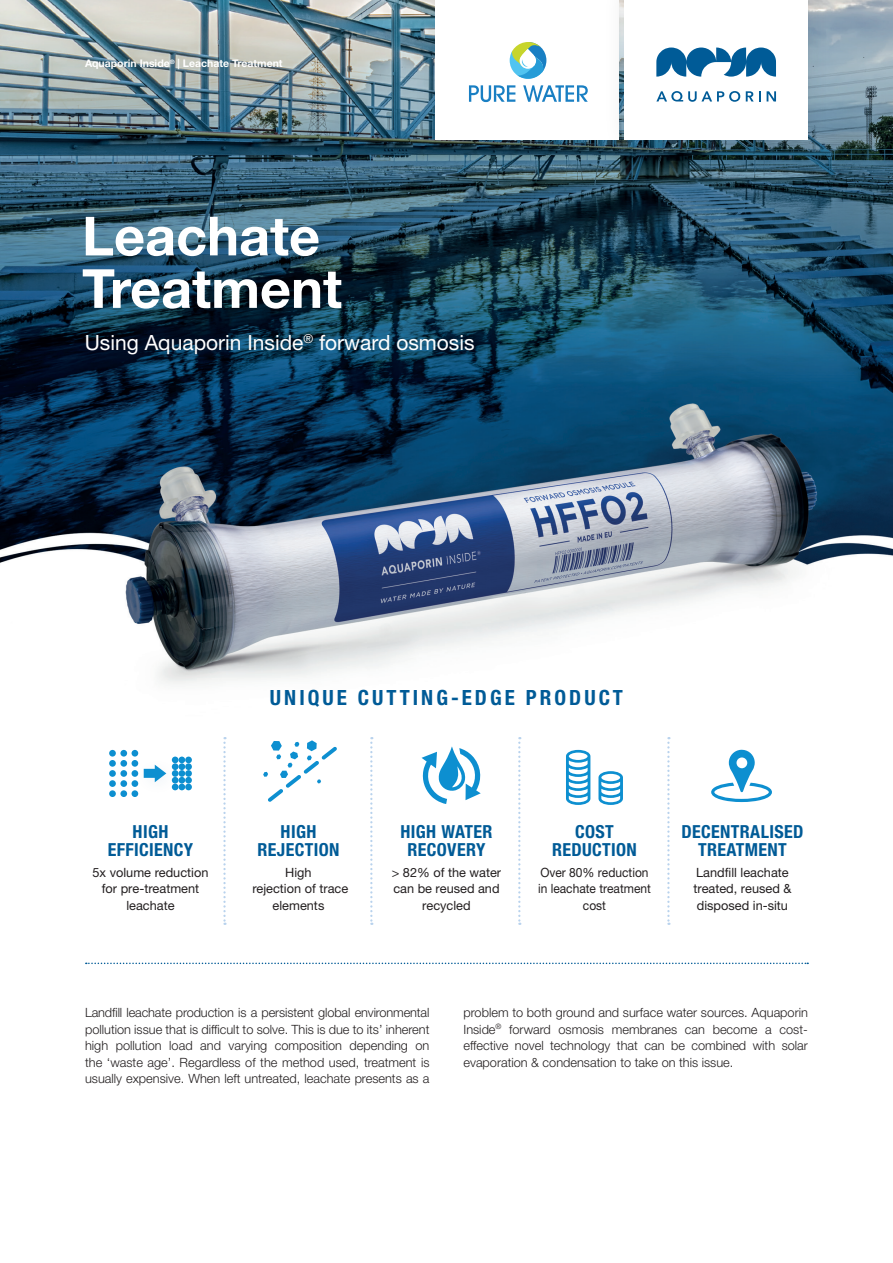
<style>
.page{position:relative;width:893px;height:1263px;background:#fff}
.page>*{position:absolute;margin:0;border:0;box-sizing:border-box;transform-origin:0 0}
.t1{font:700 54px/52.5px "Helvetica Neue LT Std";color:#fff}
.t2{font:21px "Helvetica Neue LT Std";color:#fff}
.t3{font:700 condensed 21px "Helvetica Neue LT Std";letter-spacing:.145em;color:#005b97}
.t4{font:700 condensed 18px/18px "Helvetica Neue LT Std";letter-spacing:.02em;color:#005b97;text-align:center}
.List_Paragraph{font:300 12.75px/16.5px "Helvetica Neue LT Std";color:#231f20;text-align:justify}
.List_Paragraph-2{font:12.75px/16.5px "Helvetica Neue LT Std";color:#231f20;text-align:center}
.List_Paragraph-3{font:12.75px/16.5px "Helvetica Neue LT Std";color:#231f20;text-align:center;scale:.94 1}
.t5{font:700 10.5px "Helvetica Neue LT Std";color:#fff}
</style>
<div class="page">
<img style="left:0;top:0;width:893px;height:965px">
<div style="left:411px;top:0;width:231px;height:163px;background:#231f20;opacity:.1"></div>
<div style="left:435px;top:0;width:184px;height:139px;background:#fff"></div>
<svg style="left:510px;top:42px;width:36px;height:37px"></svg>
<svg style="left:469px;top:85px;width:46px;height:17px"></svg>
<svg style="left:523px;top:85px;width:65px;height:17px"></svg>
<svg style="left:263px;top:740px;width:77px;height:65px"></svg>
<svg style="left:223px;top:737px;width:3px;height:188px"></svg>
<svg style="left:370px;top:737px;width:2px;height:188px"></svg>
<svg style="left:518px;top:737px;width:2px;height:188px"></svg>
<svg style="left:667px;top:737px;width:3px;height:188px"></svg>
<svg style="left:86px;top:962px;width:722px;height:2px"></svg>
<svg style="left:422px;top:746px;width:61px;height:58px"></svg>
<div style="left:133px;top:755px;width:49px;height:42px;background:#005b97;opacity:.08"></div>
<svg style="left:144px;top:765px;width:22px;height:17px"></svg>
<div style="left:120px;top:750px;width:7px;height:6px;background:#0d8fd0;border-radius:50%"></div>
<div style="left:109px;top:750px;width:7px;height:6px;background:#0d8fd0;border-radius:50%"></div>
<svg style="left:132px;top:750px;width:6px;height:6px"></svg>
<div style="left:120px;top:760px;width:7px;height:7px;background:#0d8fd0;border-radius:50%"></div>
<div style="left:109px;top:760px;width:7px;height:7px;background:#0d8fd0;border-radius:50%"></div>
<div style="left:132px;top:760px;width:6px;height:7px;background:#0d8fd0;border-radius:50%"></div>
<div style="left:120px;top:770px;width:7px;height:7px;background:#0d8fd0;border-radius:50%"></div>
<div style="left:109px;top:770px;width:7px;height:7px;background:#0d8fd0;border-radius:50%"></div>
<div style="left:132px;top:770px;width:6px;height:7px;background:#0d8fd0;border-radius:50%"></div>
<div style="left:120px;top:780px;width:7px;height:7px;background:#0d8fd0;border-radius:50%"></div>
<div style="left:109px;top:780px;width:7px;height:7px;background:#0d8fd0;border-radius:50%"></div>
<div style="left:132px;top:780px;width:6px;height:7px;background:#0d8fd0;border-radius:50%"></div>
<div style="left:120px;top:790px;width:7px;height:7px;background:#0d8fd0;border-radius:50%"></div>
<div style="left:109px;top:790px;width:7px;height:7px;background:#0d8fd0;border-radius:50%"></div>
<div style="left:132px;top:790px;width:6px;height:7px;background:#0d8fd0;border-radius:50%"></div>
<div style="left:179px;top:756px;width:6px;height:7px;background:#0d8fd0;border-radius:50%"></div>
<div style="left:172px;top:756px;width:7px;height:7px;background:#0d8fd0;border-radius:50%"></div>
<div style="left:185px;top:756px;width:7px;height:7px;background:#0d8fd0;border-radius:50%"></div>
<div style="left:179px;top:763px;width:6px;height:7px;background:#0d8fd0;border-radius:50%"></div>
<div style="left:172px;top:763px;width:7px;height:7px;background:#0d8fd0;border-radius:50%"></div>
<div style="left:185px;top:763px;width:7px;height:7px;background:#0d8fd0;border-radius:50%"></div>
<div style="left:172px;top:777px;width:7px;height:6px;background:#0d8fd0;border-radius:50%"></div>
<div style="left:185px;top:777px;width:7px;height:6px;background:#0d8fd0;border-radius:50%"></div>
<svg style="left:179px;top:777px;width:6px;height:13px"></svg>
<div style="left:172px;top:784px;width:7px;height:6px;background:#0d8fd0;border-radius:50%"></div>
<div style="left:185px;top:784px;width:7px;height:6px;background:#0d8fd0;border-radius:50%"></div>
<div style="left:179px;top:770px;width:6px;height:7px;background:#0d8fd0;border-radius:50%"></div>
<div style="left:172px;top:770px;width:7px;height:7px;background:#0d8fd0;border-radius:50%"></div>
<div style="left:185px;top:770px;width:7px;height:7px;background:#0d8fd0;border-radius:50%"></div>
<svg style="left:566px;top:750px;width:24px;height:55px"></svg>
<svg style="left:598px;top:771px;width:25px;height:34px"></svg>
<svg style="left:711px;top:749px;width:61px;height:53px"></svg>
<div style="left:600px;top:0;width:232px;height:163px;background:#231f20;opacity:.1"></div>
<div style="left:624px;top:0;width:184px;height:139px;background:#fff"></div>
<svg style="left:656px;top:48px;width:120px;height:29px"></svg>
<svg style="left:656px;top:91px;width:84px;height:11px"></svg>
<svg style="left:746px;top:91px;width:15px;height:10px"></svg>
<svg style="left:767px;top:91px;width:9px;height:11px"></svg>
<p class="t5" style="left:85px;top:57px;width:199px">Aquaporin Inside<sup>®</sup> | Leachate Treatment</p>
<p class="t1" style="left:82px;top:209px;width:262px">Leachate<br>Treatment</p>
<p class="t2" style="left:85px;top:330px;width:391px">Using Aquaporin Inside<sup>®</sup> forward osmosis</p>
<p class="t3" style="left:270px;top:685px;width:355px">UNIQUE CUTTING-EDGE PRODUCT</p>
<p class="t4" style="left:108px;top:822px;width:87px">HIGH<br>EFFICIENCY</p>
<p class="List_Paragraph-2" style="left:93px;top:864px;width:117px">5x volume reduction for pre-treatment leachate</p>
<p class="t4" style="left:258px;top:822px;width:83px">HIGH<br>REJECTION</p>
<p class="List_Paragraph-2" style="left:252px;top:864px;width:97px">High<br>rejection of trace elements</p>
<p class="t4" style="left:401px;top:822px;width:93px">HIGH WATER<br>RECOVERY</p>
<p class="List_Paragraph-2" style="left:392px;top:864px;width:111px">&gt; 82% of the water can be reused and recycled</p>
<p class="t4" style="left:552px;top:822px;width:86px">COST<br>REDUCTION</p>
<p class="List_Paragraph-3" style="left:538px;top:864px;width:121px">Over 80% reduction in leachate treatment cost</p>
<p class="t4" style="left:681px;top:822px;width:123px">DECENTRALISED<br>TREATMENT</p>
<p class="List_Paragraph-2" style="left:693px;top:864px;width:100px;text-align:left">Landfill leachate treated, reused &amp; disposed in-situ</p>
<p class="List_Paragraph" style="left:85px;top:1004px;width:346px">Landfill leachate production is a persistent global environmental pollution issue that is difficult to solve. This is due to its’ inherent high pollution load and varying composition depending on the ‘waste age’. Regardless of the method used, treatment is usually expensive. When left untreated, leachate presents as a</p>
<p class="List_Paragraph" style="left:463px;top:1004px;width:346px">problem to both ground and surface water sources. Aquaporin Inside<sup>®</sup> forward osmosis membranes can become a cost&shy;effective novel technology that can be combined with solar evaporation &amp; condensation to take on this issue.</p>
</div>
